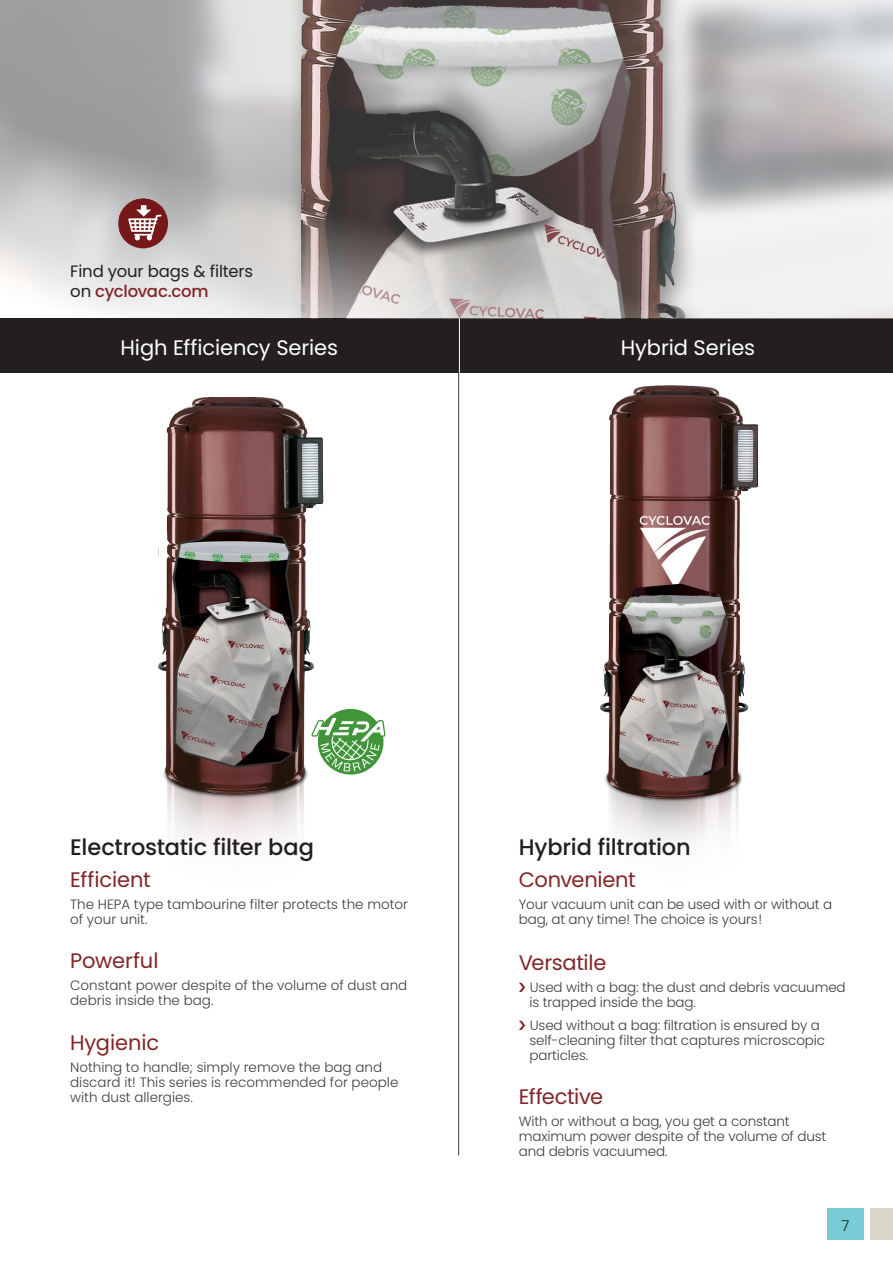
<style>
.page{position:relative;width:893px;height:1263px;background:#fff}
.page>*{position:absolute;margin:0;border:0;box-sizing:border-box;transform-origin:0 0}
.SousTitre_Fr-En{font:500 22.5px "Poppins";letter-spacing:-.01em;color:#231f20}
.SousTitre_Fr-En-2{font:21px "Poppins";letter-spacing:-.015em;color:#822528}
.Page_Title{font:21px "Poppins";letter-spacing:-.005em;color:#fff}
.texte_left{font:21px "Poppins";letter-spacing:-.005em;color:#822528}
.Page_Title-2{font:16.5px/19.5px "Poppins";letter-spacing:-.01em;color:#231f20}
.t1{font:300 15px "Poppins";color:#231f20}
.texte_left-2{font:300 13.5px/15px "Poppins";color:#3e3e3f}
.SousTitre_Fr-En-3{font:300 13.5px/15px "Poppins";letter-spacing:-.01em;color:#3e3e3f}
.s1{font-weight:500;color:#822528}
</style>
<div class="page">
<div style="left:0;top:319px;width:893px;height:54px;background:#231f20"></div>
<img style="left:600px;top:385px;width:158px;height:461px">
<img style="left:158px;top:398px;width:166px;height:445px">
<hr style="left:458px;top:373px;width:1px;height:782px;background:#3e3e3f">
<hr style="left:459px;top:317px;width:1px;height:56px;background:#fff">
<img style="left:0;top:0;width:893px;height:319px">
<div style="left:286px;top:0;width:424px;height:319px;background:#231f20;opacity:.55"></div>
<img style="left:301px;top:0;width:386px;height:319px">
<div style="left:118px;top:199px;width:50px;height:49px;background:#761819;border-radius:50%"></div>
<svg style="left:119px;top:199px;width:45px;height:46px"></svg>
<div style="left:141px;top:205px;width:6px;height:7px;background:#fff"></div>
<svg style="left:311px;top:707px;width:75px;height:69px"></svg>
<div style="left:827px;top:1208px;width:36px;height:32px;background:#79ccd5"></div>
<div style="left:870px;top:1208px;width:23px;height:32px;background:#d9d7ca"></div>
<p class="Page_Title-2" style="left:70px;top:262px;width:184px">Find your bags &amp; filters on <span class="s1">cyclovac.com</span></p>
<p class="Page_Title" style="left:120px;top:335px;width:219px">High Efficiency Series</p>
<p class="Page_Title" style="left:621px;top:335px;width:136px">Hybrid Series</p>
<p class="SousTitre_Fr-En" style="left:70px;top:834px;width:245px">Electrostatic filter bag</p>
<p class="SousTitre_Fr-En-2" style="left:70px;top:867px;width:82px">Efficient</p>
<p class="texte_left-2" style="left:70px;top:896px;width:339px">The HEPA type tambourine filter protects the motor of your unit.</p>
<p class="SousTitre_Fr-En-2" style="left:70px;top:948px;width:90px">Powerful</p>
<p class="texte_left-2" style="left:70px;top:977px;width:339px">Constant power despite of the volume of dust and debris inside the bag.</p>
<p class="texte_left" style="left:70px;top:1030px;width:91px">Hygienic</p>
<p class="texte_left-2" style="left:70px;top:1059px;width:330px">Nothing to handle; simply remove the bag and discard it! This series is recommended for people with dust allergies.</p>
<p class="SousTitre_Fr-En" style="left:519px;top:834px;width:174px">Hybrid filtration</p>
<p class="SousTitre_Fr-En-2" style="left:519px;top:867px;width:119px">Convenient</p>
<p class="texte_left-2" style="left:519px;top:896px;width:315px">Your vacuum unit can be used with or without a bag, at any time! The choice is yours!</p>
<p class="SousTitre_Fr-En-2" style="left:519px;top:950px;width:89px">Versatile</p>
<p class="SousTitre_Fr-En-3" style="left:529px;top:980px;width:318px">Used with a bag: the dust and debris vacuumed is trapped inside the bag.</p>
<p class="SousTitre_Fr-En-3" style="left:529px;top:1017px;width:297px">Used without a bag: filtration is ensured by a self-cleaning filter that captures microscopic particles.</p>
<p class="SousTitre_Fr-En-2" style="left:519px;top:1084px;width:86px">Effective</p>
<p class="texte_left-2" style="left:519px;top:1113px;width:309px">With or without a bag, you get a constant maximum power despite of the volume of dust and debris vacuumed.</p>
<p class="t1" style="left:841px;top:1217px;width:9px">7</p>
</div>
